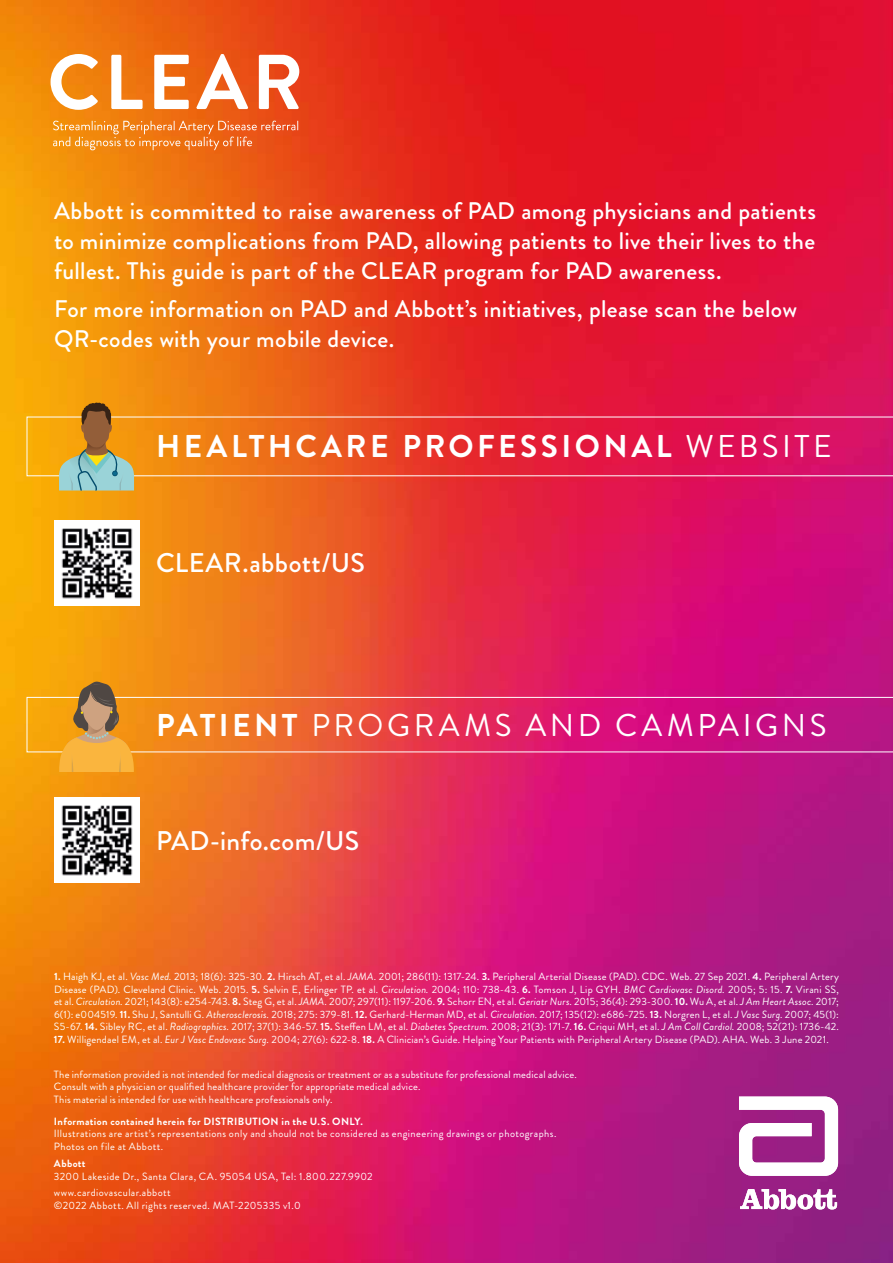
<style>
.page{position:relative;width:893px;height:1263px;background:#fff}
.page>*{position:absolute;margin:0;border:0;box-sizing:border-box;transform-origin:0 0}
.t1{font:700 31.5px "Brandon Grotesque";letter-spacing:.11em;color:#fff}
.t2{font:31.5px "Brandon Grotesque";letter-spacing:.115em;color:#fff}
.t3{font:500 27px "Brandon Grotesque";letter-spacing:.01em;color:#fff}
.t4{font:500 24px/30px "Brandon Grotesque";letter-spacing:.015em;color:#fff;text-align:justify}
.t5{font:10.5px/12.6px "Brandon Grotesque";letter-spacing:.02em;color:#fff}
.t6{font:10.5px/12.6px "Brandon Grotesque";letter-spacing:.04em;color:#fff}
.t7{font:700 10.5px "Brandon Grotesque";letter-spacing:.035em;color:#fff}
.s1{font-weight:400}
.s2{font-weight:700}
.s3{font-style:italic}
</style>
<div class="page">
<img style="left:0;top:0;width:893px;height:1263px">
<svg style="left:27px;top:417px;width:866px;height:59px;background:#e63f39"></svg>
<svg style="left:27px;top:697px;width:866px;height:55px;background:#de3f5a"></svg>
<svg style="left:59px;top:682px;width:75px;height:90px;background:#d69839"></svg>
<svg style="left:59px;top:403px;width:75px;height:87px;background:#b89e5a"></svg>
<svg style="left:739px;top:1096px;width:99px;height:80px"></svg>
<svg style="left:740px;top:1189px;width:97px;height:20px"></svg>
<svg style="left:51px;top:54px;width:47px;height:56px"></svg>
<svg style="left:111px;top:55px;width:32px;height:54px"></svg>
<svg style="left:154px;top:55px;width:35px;height:54px"></svg>
<svg style="left:196px;top:54px;width:52px;height:55px"></svg>
<svg style="left:259px;top:55px;width:40px;height:54px"></svg>
<svg style="left:53px;top:121px;width:245px;height:29px;background:#ef8130"></svg>
<img style="left:54px;top:520px;width:85px;height:85px">
<img style="left:54px;top:798px;width:85px;height:85px">
<h3 class="t4" style="left:54px;top:196px;width:763px">Abbott is committed to raise awareness of PAD among physicians and patients to minimize complications from PAD, allowing patients to live their lives to the fullest. This guide is part of the CLEAR program for PAD awareness.</h3>
<h3 class="t4" style="left:54px;top:294px;width:745px">For more information on PAD and Abbott’s initiatives, please scan the below<br>QR-codes with your mobile device.</h3>
<h1 class="t1" style="left:156px;top:425px;width:677px">HEALTHCARE PROFESSIONAL <span class="s1">WEBSITE</span></h1>
<h2 class="t3" style="left:156px;top:544px;width:211px">CLEAR.abbott/US</h2>
<h1 class="t2" style="left:156px;top:703px;width:672px"><span class="s2">PATIENT</span> PROGRAMS AND CAMPAIGNS</h1>
<h2 class="t3" style="left:156px;top:822px;width:205px">PAD-info.com/US</h2>
<p class="t5" style="left:54px;top:970px;width:786px;text-align:justify"><span class="s2">1.</span> Haigh KJ, et al. <span class="s3">Vasc Med.</span> 2013; 18(6): 325-30. <span class="s2">2.</span> Hirsch AT, et al. <span class="s3">JAMA.</span> 2001; 286(11): 1317-24. <span class="s2">3.</span> Peripheral Arterial Disease (PAD). CDC. Web. 27 Sep 2021. <span class="s2">4.</span> Peripheral Artery Disease (PAD). Cleveland Clinic. Web. 2015. <span class="s2">5.</span> Selvin E, Erlinger TP. et al. <span class="s3">Circulation.</span> 2004; 110: 738-43. <span class="s2">6.</span> Tomson J, Lip GYH. <span class="s3">BMC Cardiovasc Disord.</span> 2005; 5: 15. <span class="s2">7.</span> Virani SS, et al. <span class="s3">Circulation.</span> 2021; 143(8): e254-743. <span class="s2">8.</span> Steg G, et al. <span class="s3">JAMA.</span> 2007; 297(11): 1197-206. <span class="s2">9.</span> Schorr EN, et al. <span class="s3">Geriatr Nurs.</span> 2015; 36(4): 293-300. <span class="s2">10.</span> Wu A, et al. <span class="s3">J Am Heart Assoc.</span> 2017; 6(1): e004519. <span class="s2">11.</span> Shu J, Santulli G. <span class="s3">Atherosclerosis.</span> 2018; 275: 379-81. <span class="s2">12.</span> Gerhard-Herman MD, et al. <span class="s3">Circulation.</span> 2017; 135(12): e686-725. <span class="s2">13.</span> Norgren L, et al. <span class="s3">J Vasc Surg.</span> 2007; 45(1):<br>S5-67. <span class="s2">14.</span> Sibley RC, et al. <span class="s3">Radiographics.</span> 2017; 37(1): 346-57. <span class="s2">15.</span> Steffen LM, et al. <span class="s3">Diabetes Spectrum.</span> 2008; 21(3): 171-7. <span class="s2">16.</span> Criqui MH, et al. <span class="s3">J Am Coll Cardiol.</span> 2008; 52(21): 1736-42.</p>
<p class="t5" style="left:54px;top:1033px;width:776px"><span class="s2">17.</span> Willigendael EM, et al. <span class="s3">Eur J Vasc Endovasc Surg.</span> 2004; 27(6): 622-8. <span class="s2">18.</span> A Clinician’s Guide. Helping Your Patients with Peripheral Artery Disease (PAD). AHA. Web. 3 June 2021.</p>
<p class="t5" style="left:54px;top:1068px;width:524px">The information provided is not intended for medical diagnosis or treatment or as a substitute for professional medical advice.<br>Consult with a physician or qualified healthcare provider for appropriate medical advice.<br>This material is intended for use with healthcare professionals only.</p>
<p class="t7" style="left:54px;top:1114px;width:310px">Information contained herein for DISTRIBUTION in the U.S. ONLY.</p>
<p class="t6" style="left:54px;top:1128px;width:504px">Illustrations are artist’s representations only and should not be considered as engineering drawings or photographs.<br>Photos on file at Abbott.</p>
<p class="t7" style="left:54px;top:1156px;width:33px">Abbott</p>
<p class="t5" style="left:54px;top:1168px;width:320px;line-height:16.8px">3200 Lakeside Dr., Santa Clara, CA. 95054 USA, Tel: 1.800.227.9902 www.cardiovascular.abbott</p>
<p class="t6" style="left:54px;top:1199px;width:248px">©2022 Abbott. All rights reserved. MAT-2205335 v1.0</p>
</div>
